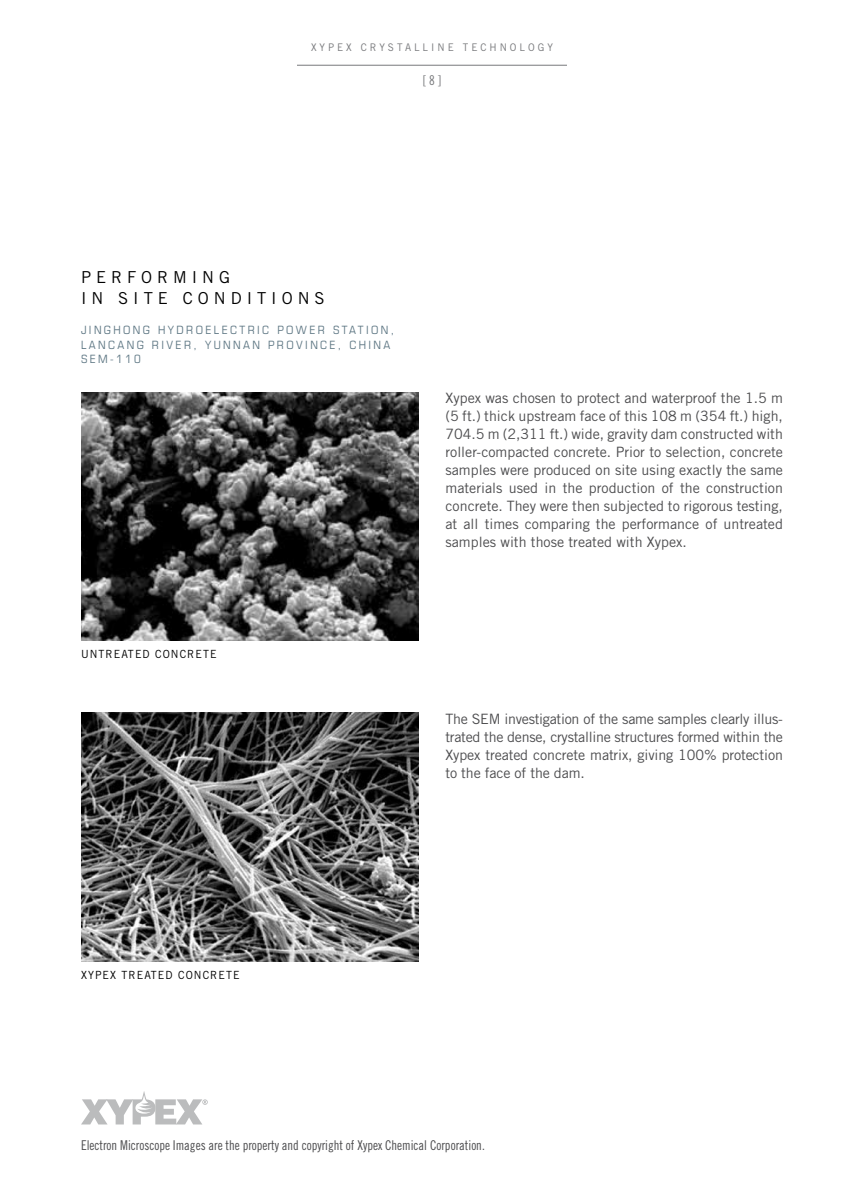
<style>
.page{position:relative;width:864px;height:1188px;background:#fff}
.page>*{position:absolute;margin:0;border:0;box-sizing:border-box;transform-origin:0 0}
.t1{font:16.5px/21px "Trade Gothic";letter-spacing:.3em;color:#000}
.t2{font:14.25px/18px "Trade Gothic";letter-spacing:-.005em;color:#4d4d4f;text-align:justify}
.t3{font:13.5px "Trade Gothic Cond Eighteen";color:#4d4d4f;scale:.95 1}
.t4{font:13.5px "Trade Gothic Cond Eighteen";color:#77787b;scale:.95 1}
.t5{font:condensed 11.4px/14.4px "Eurostile";letter-spacing:.2em;color:#5d7683;scale:1.05 1}
.t6{font:11.25px "Trade Gothic";letter-spacing:.1em;color:#000;scale:.95 1}
.t7{font:10.5px "Trade Gothic";letter-spacing:.3em;color:#77787b;scale:.95 1}
</style>
<div class="page">
<img style="left:81px;top:392px;width:337px;height:248px">
<img style="left:81px;top:713px;width:337px;height:248px">
<hr style="left:297px;top:65px;width:270px;height:1px;background:#77787b">
<svg style="left:81px;top:1091px;width:127px;height:33px"></svg>
<p class="t7" style="left:311px;top:41px;width:256px">XYPEX CRYSTALLINE TECHNOLOGY</p>
<p class="t4" style="left:423px;top:72px;width:21px">[ 8 ]</p>
<p class="t1" style="left:81px;top:266px;width:245px">PERFORMING<br>IN SITE CONDITIONS</p>
<p class="t5" style="left:81px;top:323px;width:300px">JINGHONG HYDROELECTRIC POWER STATION,<br>LANCANG RIVER, YUNNAN PROVINCE, CHINA<br>SEM-110</p>
<p class="t6" style="left:81px;top:647px;width:144px">UNTREATED CONCRETE</p>
<p class="t2" style="left:446px;top:389px;width:339px">Xypex was chosen to protect and waterproof the 1.5 m (5 ft.) thick upstream face of this 108 m (354 ft.) high, 704.5 m (2,311 ft.) wide, gravity dam constructed with roller-compacted concrete. Prior to selection, concrete samples were produced on site using exactly the same materials used in the production of the construction concrete. They were then subjected to rigorous testing, at all times comparing the performance of untreated samples with those treated with Xypex.</p>
<p class="t2" style="left:446px;top:710px;width:339px">The SEM investigation of the same samples clearly illus&shy;trated the dense, crystalline structures formed within the Xypex treated concrete matrix, giving 100% protection to the face of the dam.</p>
<p class="t6" style="left:81px;top:968px;width:168px">XYPEX TREATED CONCRETE</p>
<p class="t3" style="left:81px;top:1137px;width:427px">Electron Microscope Images are the property and copyright of Xypex Chemical Corporation.</p>
</div>
